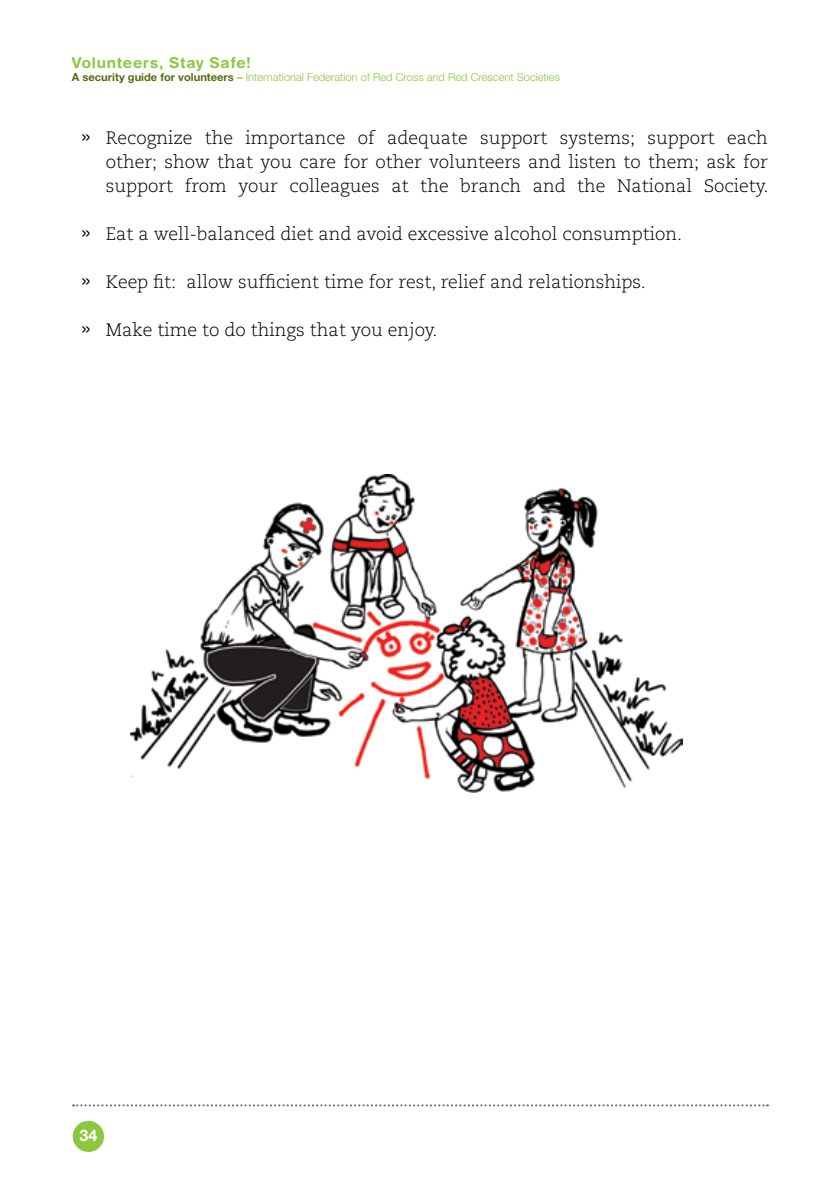
<style>
.page{position:relative;width:840px;height:1191px;background:#fff}
.page>*{position:absolute;margin:0;border:0;box-sizing:border-box;transform-origin:0 0}
.t1{font:300 18px/24px "Caecilia LT Std";color:#000;text-align:justify}
.t2{font:700 16px "Helvetica Neue";color:#fff}
.t3{font:700 15px "Helvetica Rounded LT Std";letter-spacing:.045em;color:#8dc63f}
.t4{font:300 11px "Helvetica Neue LT Std";color:#8dc63f}
.s1{font-weight:700;color:#566c11}
.s2{font-weight:700}
.s3{font-family:"Helvetica Neue LT Std";font-size:24px}
</style>
<div class="page">
<svg style="left:73px;top:1104px;width:694px;height:2px"></svg>
<div style="left:73px;top:1120px;width:31px;height:32px;background:#8dc63f;border-radius:50%"></div>
<img style="left:130px;top:474px;width:551px;height:318px">
<p class="t3" style="left:72px;top:54px;width:180px">Volunteers, Stay Safe!</p>
<p class="t4" style="left:72px;top:71px;width:489px"><span class="s1">A security guide for volunteers</span> <span class="s2">–</span> International Federation of Red Cross and Red Crescent Societies</p>
<p class="t1" style="left:106px;top:126px;width:663px;text-indent:-25px"><span class="s3">»</span> Recognize the importance of adequate support systems; support each other; show that you care for other volunteers and listen to them; ask for support from your colleagues at the branch and the National Society.</p>
<p class="t1" style="left:81px;top:222px;width:602px"><span class="s3">»</span> Eat a well-balanced diet and avoid excessive alcohol consumption.</p>
<p class="t1" style="left:81px;top:270px;width:566px"><span class="s3">»</span> Keep fit: allow sufficient time for rest, relief and relationships.</p>
<p class="t1" style="left:81px;top:318px;width:358px"><span class="s3">»</span> Make time to do things that you enjoy.</p>
<p class="t2" style="left:79px;top:1125px;width:19px">34</p>
</div>
